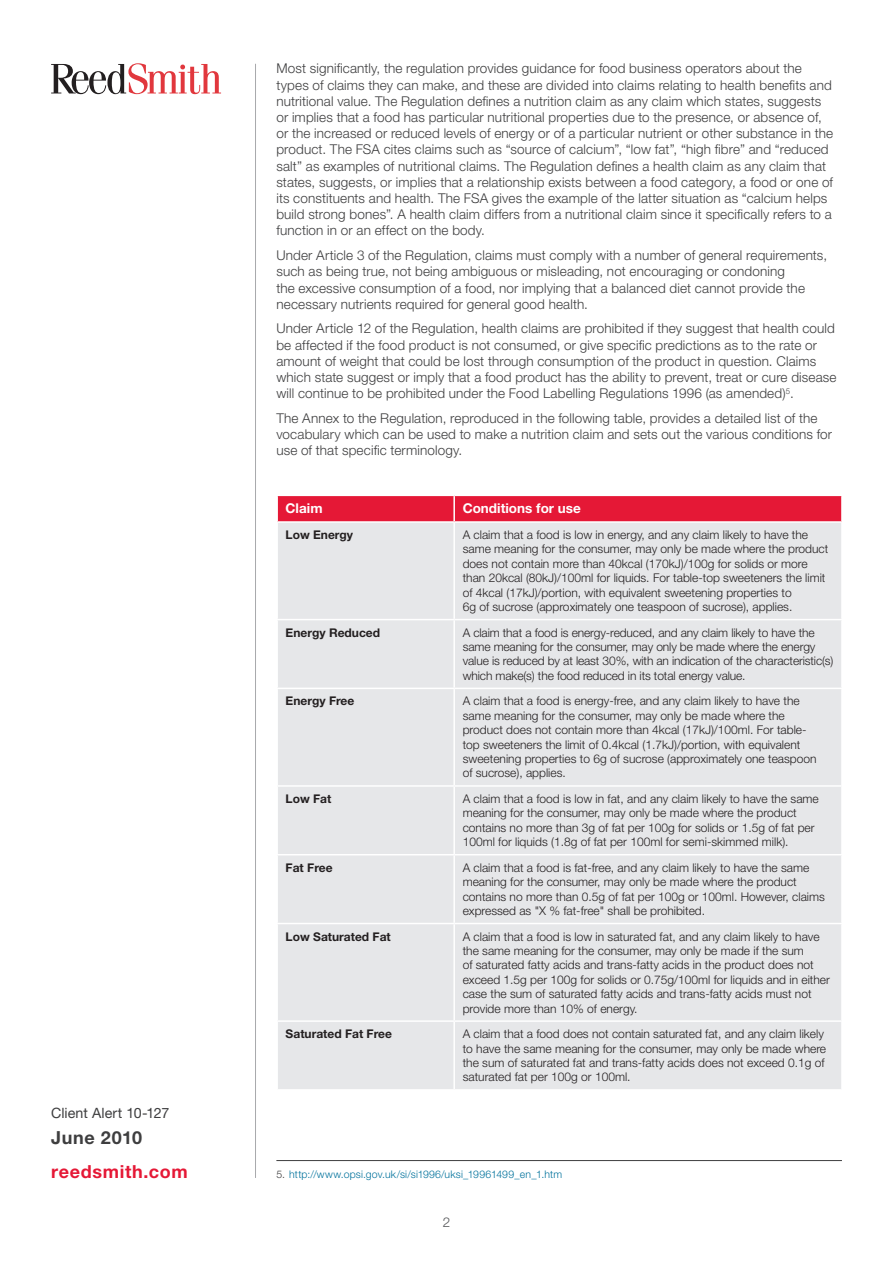
<style>
.page{position:relative;width:893px;height:1263px;background:#fff}
.page>*{position:absolute;margin:0;border:0;box-sizing:border-box;transform-origin:0 0}
.t1{font:700 18px "Helvetica Neue LT Std";letter-spacing:.04em;color:#e51836}
.t2{font:700 18px "Helvetica Neue LT Std";letter-spacing:.035em;color:#3e3e3f}
.Side_Bar_Copy{font:14.25px "Helvetica Neue LT Std";letter-spacing:.005em;color:#3e3e3f}
.Body_Copy{font:300 13.5px/16.2px "Helvetica Neue LT Std";letter-spacing:.01em;color:#3e3e3f}
.t3{font:700 13.5px "Helvetica Neue LT Std";color:#fff}
.t4{font:300 13.5px "Helvetica Neue LT Std";color:#57585a}
.t5{font:300 12px/14.4px "Helvetica Neue LT Std";color:#231f20}
.t6{font:700 12px "Helvetica Neue LT Std";color:#231f20}
.Body_Copy-2{font:300 10.5px "Helvetica Neue LT Std";letter-spacing:.02em;color:#00729c}
.s1{color:#3e3e3f}
</style>
<div class="page">
<hr style="left:255px;top:64px;width:1px;height:1114px;background:#a8a9ad">
<svg style="left:51px;top:63px;width:170px;height:31px"></svg>
<div style="left:278px;top:496px;width:563px;height:25px;background:#e51836"></div>
<div style="left:278px;top:523px;width:563px;height:566px;background:#e6e7e9"></div>
<hr style="left:453px;top:496px;width:2px;height:25px;background:#fff">
<hr style="left:453px;top:523px;width:2px;height:96px;background:#fff">
<hr style="left:276px;top:619px;width:178px;height:1px;background:#fff">
<hr style="left:454px;top:619px;width:389px;height:1px;background:#fff">
<hr style="left:453px;top:620px;width:2px;height:68px;background:#fff">
<hr style="left:276px;top:688px;width:178px;height:1px;background:#fff">
<hr style="left:454px;top:688px;width:389px;height:1px;background:#fff">
<hr style="left:453px;top:689px;width:2px;height:96px;background:#fff">
<hr style="left:276px;top:785px;width:178px;height:2px;background:#fff">
<hr style="left:454px;top:785px;width:389px;height:2px;background:#fff">
<hr style="left:453px;top:787px;width:2px;height:67px;background:#fff">
<hr style="left:276px;top:854px;width:178px;height:1px;background:#fff">
<hr style="left:454px;top:854px;width:389px;height:1px;background:#fff">
<hr style="left:453px;top:855px;width:2px;height:68px;background:#fff">
<hr style="left:276px;top:923px;width:178px;height:1px;background:#fff">
<hr style="left:454px;top:923px;width:389px;height:1px;background:#fff">
<hr style="left:453px;top:924px;width:2px;height:96px;background:#fff">
<hr style="left:276px;top:1020px;width:178px;height:2px;background:#fff">
<hr style="left:454px;top:1020px;width:389px;height:2px;background:#fff">
<hr style="left:453px;top:1022px;width:2px;height:67px;background:#fff">
<hr style="left:276px;top:1160px;width:566px;height:1px;background:#3e3e3f">
<p class="Side_Bar_Copy" style="left:51px;top:1104px;width:120px">Client Alert 10-127</p>
<p class="t2" style="left:51px;top:1126px;width:93px">June 2010</p>
<p class="t1" style="left:51px;top:1160px;width:138px">reedsmith.com</p>
<p class="Body_Copy" style="left:276px;top:60px;width:558px">Most significantly, the regulation provides guidance for food business operators about the types of claims they can make, and these are divided into claims relating to health benefits and nutritional value. The Regulation defines a nutrition claim as any claim which states, suggests or implies that a food has particular nutritional properties due to the presence, or absence of, or the increased or reduced levels of energy or of a particular nutrient or other substance in the product. The FSA cites claims such as “source of calcium”, “low fat”, “high fibre” and “reduced salt” as examples of nutritional claims. The Regulation defines a health claim as any claim that states, suggests, or implies that a relationship exists between a food category, a food or one of its constituents and health. The FSA gives the example of the latter situation as “calcium helps build strong bones”. A health claim differs from a nutritional claim since it specifically refers to a function in or an effect on the body.</p>
<p class="Body_Copy" style="left:276px;top:247px;width:552px">Under Article 3 of the Regulation, claims must comply with a number of general requirements, such as being true, not being ambiguous or misleading, not encouraging or condoning<br>the excessive consumption of a food, nor implying that a balanced diet cannot provide the necessary nutrients required for general good health.</p>
<p class="Body_Copy" style="left:276px;top:320px;width:562px">Under Article 12 of the Regulation, health claims are prohibited if they suggest that health could be affected if the food product is not consumed, or give specific predictions as to the rate or amount of weight that could be lost through consumption of the product in question. Claims which state suggest or imply that a food product has the ability to prevent, treat or cure disease will continue to be prohibited under the Food Labelling Regulations 1996 (as amended)<sup>5</sup>.</p>
<p class="Body_Copy" style="left:276px;top:410px;width:557px">The Annex to the Regulation, reproduced in the following table, provides a detailed list of the vocabulary which can be used to make a nutrition claim and sets out the various conditions for use of that specific terminology.</p>
<p class="t3" style="left:286px;top:500px;width:38px">Claim</p>
<p class="t3" style="left:463px;top:500px;width:120px">Conditions for use</p>
<p class="t6" style="left:286px;top:527px;width:69px">Low Energy</p>
<p class="t5" style="left:463px;top:527px;width:367px">A claim that a food is low in energy, and any claim likely to have the same meaning for the consumer, may only be made where the product does not contain more than 40kcal (170kJ)/100g for solids or more than 20kcal (80kJ)/100ml for liquids. For table-top sweeteners the limit of 4kcal (17kJ)/portion, with equivalent sweetening properties to<br>6g of sucrose (approximately one teaspoon of sucrose), applies.</p>
<p class="t6" style="left:286px;top:625px;width:96px">Energy Reduced</p>
<p class="t5" style="left:463px;top:625px;width:372px">A claim that a food is energy-reduced, and any claim likely to have the same meaning for the consumer, may only be made where the energy value is reduced by at least 30%, with an indication of the characteristic(s) which make(s) the food reduced in its total energy value.</p>
<p class="t6" style="left:286px;top:694px;width:70px">Energy Free</p>
<p class="t5" style="left:463px;top:694px;width:355px">A claim that a food is energy-free, and any claim likely to have the same meaning for the consumer, may only be made where the product does not contain more than 4kcal (17kJ)/100ml. For table&shy;top sweeteners the limit of 0.4kcal (1.7kJ)/portion, with equivalent sweetening properties to 6g of sucrose (approximately one teaspoon of sucrose), applies.</p>
<p class="t6" style="left:286px;top:791px;width:47px">Low Fat</p>
<p class="t5" style="left:463px;top:791px;width:358px">A claim that a food is low in fat, and any claim likely to have the same meaning for the consumer, may only be made where the product contains no more than 3g of fat per 100g for solids or 1.5g of fat per 100ml for liquids (1.8g of fat per 100ml for semi-skimmed milk).</p>
<p class="t6" style="left:286px;top:860px;width:48px">Fat Free</p>
<p class="t5" style="left:463px;top:860px;width:364px">A claim that a food is fat-free, and any claim likely to have the same meaning for the consumer, may only be made where the product contains no more than 0.5g of fat per 100g or 100ml. However, claims expressed as "X % fat-free" shall be prohibited.</p>
<p class="t6" style="left:286px;top:929px;width:107px">Low Saturated Fat</p>
<p class="t5" style="left:463px;top:929px;width:369px">A claim that a food is low in saturated fat, and any claim likely to have the same meaning for the consumer, may only be made if the sum<br>of saturated fatty acids and trans-fatty acids in the product does not exceed 1.5g per 100g for solids or 0.75g/100ml for liquids and in either case the sum of saturated fatty acids and trans-fatty acids must not provide more than 10% of energy.</p>
<p class="t6" style="left:286px;top:1026px;width:108px">Saturated Fat Free</p>
<p class="t5" style="left:463px;top:1026px;width:365px">A claim that a food does not contain saturated fat, and any claim likely to have the same meaning for the consumer, may only be made where the sum of saturated fat and trans-fatty acids does not exceed 0.1g of saturated fat per 100g or 100ml.</p>
<p class="Body_Copy-2" style="left:276px;top:1168px;width:287px"><span class="s1">5.</span> http://www.opsi.gov.uk/si/si1996/uksi_19961499_en_1.htm</p>
<p class="t4" style="left:443px;top:1214px;width:9px">2</p>
</div>
